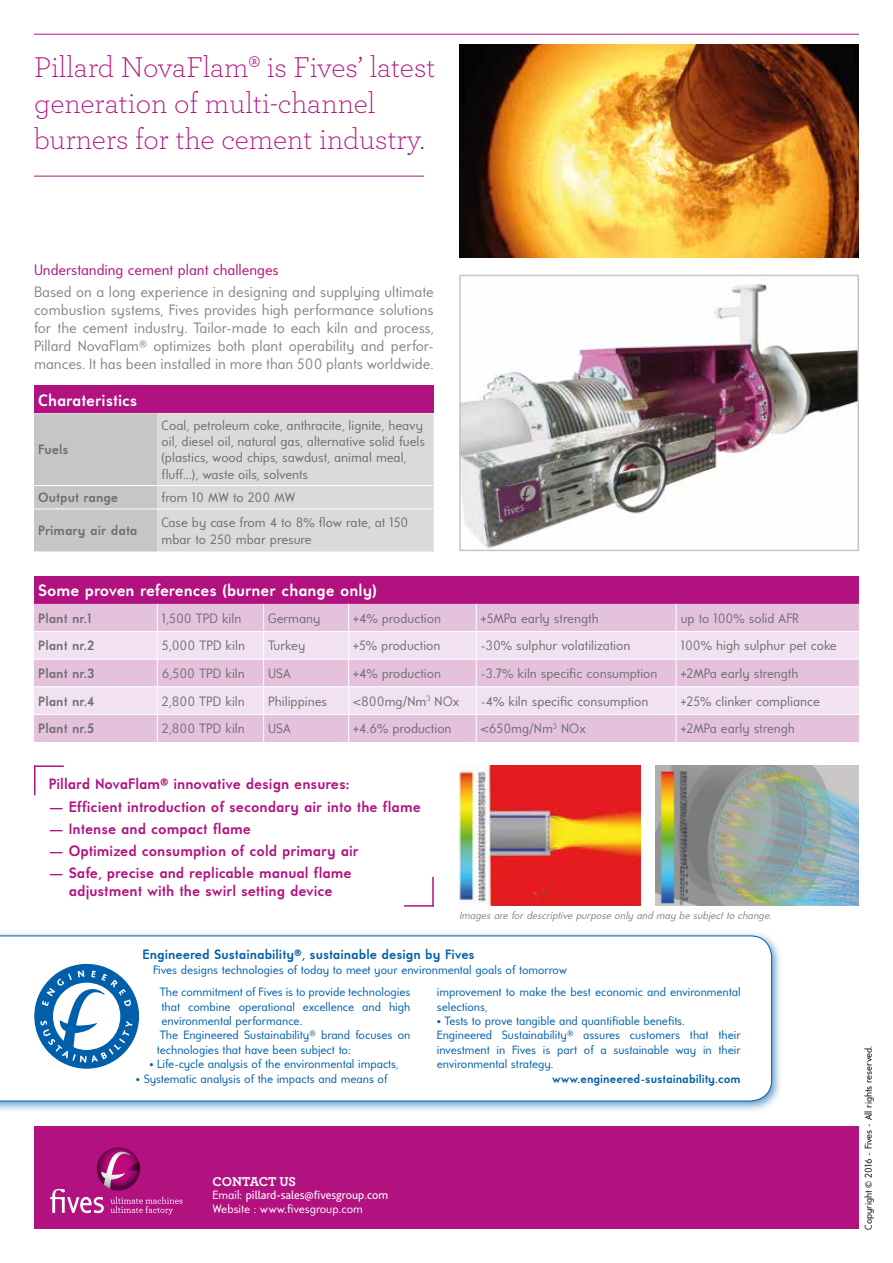
<style>
.page{position:relative;width:893px;height:1263px;background:#fff}
.page>*{position:absolute;margin:0;border:0;box-sizing:border-box;transform-origin:0 0}
.t1{font:300 30px/36px "Archer";color:#b11280}
.t2{font:700 16.5px "Universalis ADF Std";color:#fff}
.t3{font:15px/18px "Universalis ADF Std";color:#878787;text-align:justify}
.t4{font:700 15px/18px "Universalis ADF Std";color:#b11280;text-align:center}
.t5{font:15px "Universalis ADF Std";color:#b11280}
.t6{font:13.5px/16.2px "Universalis ADF Std";color:#706f6f}
.t7{font:700 13.5px "Universalis ADF Std";color:#706f6f}
.t8{font:700 13.5px "Universalis ADF Std";color:#005faa}
.t9{font:700 13.5px "Archer";letter-spacing:-.02em;color:#fff}
.t10{font:12px/14.4px "Universalis ADF Std";color:#005faa}
.t11{font:12px "Bliss 2";color:#fff}
.t12{font:700 12px "Universalis ADF Std";color:#005faa}
.t13{font:12px "Universalis ADF Std";color:#fff}
.t14{font:italic 10.5px "Universalis ADF Std";color:#858584}
.t15{font:9.75px "Universalis ADF Std";color:#000}
.s1{font-family:"Universalis ADF Std"}
</style>
<div class="page">
<div style="left:34px;top:1127px;width:825px;height:102px;background:#b11280"></div>
<hr style="left:34px;top:34px;width:825px;height:1px;background:#b11280">
<hr style="left:34px;top:176px;width:390px;height:1px;background:#b11280">
<svg style="left:97px;top:1147px;width:43px;height:43px"></svg>
<svg style="left:50px;top:1152px;width:132px;height:62px"></svg>
<img style="left:459px;top:45px;width:400px;height:212px">
<img style="left:462px;top:279px;width:394px;height:269px">
<div style="left:459px;top:275px;width:400px;height:276px;border:2px solid #c6c6c6"></div>
<div style="left:0;top:930px;width:783px;height:183px;background:#005faa;opacity:.6"></div>
<svg style="left:0;top:935px;width:772px;height:166px"></svg>
<svg style="left:34px;top:963px;width:106px;height:106px"></svg>
<div style="left:34px;top:386px;width:400px;height:27px;background:#b11280"></div>
<svg style="left:34px;top:413px;width:400px;height:138px"></svg>
<hr style="left:34px;top:485px;width:123px;height:1px;background:#fff">
<hr style="left:157px;top:485px;width:277px;height:1px;background:#fff">
<hr style="left:34px;top:509px;width:123px;height:1px;background:#fff">
<hr style="left:157px;top:509px;width:277px;height:1px;background:#fff">
<hr style="left:432px;top:877px;width:2px;height:30px;background:#b11280">
<hr style="left:404px;top:905px;width:30px;height:2px;background:#b11280">
<hr style="left:34px;top:765px;width:2px;height:30px;background:#b11280">
<hr style="left:34px;top:765px;width:30px;height:2px;background:#b11280">
<img style="left:458px;top:766px;width:182px;height:140px">
<img style="left:656px;top:765px;width:203px;height:141px">
<div style="left:34px;top:576px;width:825px;height:28px;background:#b11280"></div>
<div style="left:34px;top:604px;width:825px;height:138px;background:#e4c2de"></div>
<svg style="left:34px;top:632px;width:825px;height:82px;fill:#f2e1f0"></svg>
<hr style="left:264px;top:631px;width:85px;height:1px;background:#fff">
<hr style="left:349px;top:631px;width:127px;height:1px;background:#fff">
<hr style="left:476px;top:631px;width:200px;height:1px;background:#fff">
<hr style="left:264px;top:659px;width:85px;height:1px;background:#fff">
<hr style="left:349px;top:659px;width:127px;height:1px;background:#fff">
<hr style="left:476px;top:659px;width:200px;height:1px;background:#fff">
<hr style="left:264px;top:686px;width:85px;height:1px;background:#fff">
<hr style="left:349px;top:686px;width:127px;height:1px;background:#fff">
<hr style="left:476px;top:686px;width:200px;height:1px;background:#fff">
<hr style="left:264px;top:714px;width:85px;height:1px;background:#fff">
<hr style="left:349px;top:714px;width:127px;height:1px;background:#fff">
<svg style="left:348px;top:604px;width:1px;height:138px"></svg>
<hr style="left:476px;top:714px;width:200px;height:1px;background:#fff">
<svg style="left:476px;top:604px;width:1px;height:138px"></svg>
<hr style="left:34px;top:631px;width:123px;height:1px;background:#fff">
<hr style="left:157px;top:631px;width:107px;height:1px;background:#fff">
<hr style="left:34px;top:659px;width:123px;height:1px;background:#fff">
<hr style="left:157px;top:659px;width:107px;height:1px;background:#fff">
<hr style="left:34px;top:686px;width:123px;height:1px;background:#fff">
<hr style="left:157px;top:686px;width:107px;height:1px;background:#fff">
<hr style="left:34px;top:714px;width:123px;height:1px;background:#fff">
<hr style="left:157px;top:714px;width:107px;height:1px;background:#fff">
<svg style="left:157px;top:604px;width:1px;height:138px"></svg>
<svg style="left:263px;top:604px;width:1px;height:138px"></svg>
<hr style="left:676px;top:631px;width:183px;height:1px;background:#fff">
<hr style="left:676px;top:659px;width:183px;height:1px;background:#fff">
<hr style="left:676px;top:686px;width:183px;height:1px;background:#fff">
<hr style="left:676px;top:714px;width:183px;height:1px;background:#fff">
<svg style="left:676px;top:604px;width:1px;height:138px"></svg>
<h1 class="t1" style="left:34px;top:48px;width:403px">Pillard NovaFlam® is Fives’ latest generation of multi-channel burners for the cement industry.</h1>
<p class="t5" style="left:34px;top:260px;width:246px">Understanding cement plant challenges</p>
<p class="t3" style="left:34px;top:283px;width:401px">Based on a long experience in designing and supplying ultimate combustion systems, Fives provides high performance solutions for the cement industry. Tailor-made to each kiln and process, Pillard NovaFlam® optimizes both plant operability and perfor&shy;mances. It has been installed in more than 500 plants worldwide.</p>
<p class="t2" style="left:38px;top:390px;width:101px">Charateristics</p>
<p class="t7" style="left:38px;top:441px;width:32px">Fuels</p>
<p class="t6" style="left:162px;top:417px;width:265px">Coal, petroleum coke, anthracite, lignite, heavy oil, diesel oil, natural gas, alternative solid fuels (plastics, wood chips, sawdust, animal meal, fluff…), waste oils, solvents</p>
<p class="t7" style="left:38px;top:489px;width:81px">Output range</p>
<p class="t6" style="left:162px;top:489px;width:135px">from 10 MW to 200 MW</p>
<p class="t7" style="left:38px;top:522px;width:101px">Primary air data</p>
<p class="t6" style="left:162px;top:514px;width:248px">Case by case from 4 to 8% flow rate, at 150 mbar to 250 mbar presure</p>
<p class="t2" style="left:38px;top:580px;width:340px">Some proven references (burner change only)</p>
<p class="t7" style="left:38px;top:610px;width:55px">Plant nr.1</p>
<p class="t6" style="left:162px;top:609px;width:81px">1,500 TPD kiln</p>
<p class="t6" style="left:268px;top:609px;width:54px">Germany</p>
<p class="t6" style="left:353px;top:609px;width:89px">+4% production</p>
<p class="t6" style="left:481px;top:609px;width:119px">+5MPa early strength</p>
<p class="t6" style="left:681px;top:609px;width:120px">up to 100% solid AFR</p>
<p class="t7" style="left:38px;top:637px;width:58px">Plant nr.2</p>
<p class="t6" style="left:162px;top:637px;width:85px">5,000 TPD kiln</p>
<p class="t6" style="left:268px;top:637px;width:39px">Turkey</p>
<p class="t6" style="left:353px;top:637px;width:89px">+5% production</p>
<p class="t6" style="left:481px;top:637px;width:151px">-30% sulphur volatilization</p>
<p class="t6" style="left:681px;top:637px;width:158px">100% high sulphur pet coke</p>
<p class="t7" style="left:38px;top:665px;width:58px">Plant nr.3</p>
<p class="t6" style="left:162px;top:665px;width:84px">6,500 TPD kiln</p>
<p class="t6" style="left:268px;top:665px;width:24px">USA</p>
<p class="t6" style="left:353px;top:665px;width:89px">+4% production</p>
<p class="t6" style="left:481px;top:665px;width:178px">-3.7% kiln specific consumption</p>
<p class="t6" style="left:681px;top:665px;width:119px">+2MPa early strength</p>
<p class="t7" style="left:38px;top:693px;width:58px">Plant nr.4</p>
<p class="t6" style="left:162px;top:692px;width:84px">2,800 TPD kiln</p>
<p class="t6" style="left:268px;top:692px;width:60px">Philippines</p>
<p class="t6" style="left:353px;top:692px;width:108px">&lt;800mg/Nm<sup>3</sup> NOx</p>
<p class="t6" style="left:481px;top:693px;width:169px">-4% kiln specific consumption</p>
<p class="t6" style="left:681px;top:693px;width:141px">+25% clinker compliance</p>
<p class="t7" style="left:38px;top:720px;width:58px">Plant nr.5</p>
<p class="t6" style="left:162px;top:720px;width:84px">2,800 TPD kiln</p>
<p class="t6" style="left:268px;top:720px;width:24px">USA</p>
<p class="t6" style="left:353px;top:720px;width:100px">+4.6% production</p>
<p class="t6" style="left:481px;top:720px;width:106px">&lt;650mg/Nm<sup>3</sup> NOx</p>
<p class="t6" style="left:681px;top:720px;width:116px">+2MPa early strengh</p>
<p class="t4" style="left:49px;top:775px;width:302px">Pillard NovaFlam® innovative design ensures:</p>
<p class="t4" style="left:49px;top:797px;width:373px">— Efficient introduction of secondary air into the flame</p>
<p class="t4" style="left:49px;top:819px;width:203px">— Intense and compact flame</p>
<p class="t4" style="left:49px;top:842px;width:311px">— Optimized consumption of cold primary air</p>
<p class="t4" style="left:49px;top:864px;width:304px">— Safe, precise and replicable manual flame adjustment with the swirl setting device</p>
<p class="t14" style="left:459px;top:909px;width:314px">Images are for descriptive purpose only and may be subject to change.</p>
<p class="t8" style="left:143px;top:946px;width:334px">Engineered Sustainability®, sustainable design by Fives</p>
<p class="t10" style="left:153px;top:962px;width:415px">Fives designs technologies of today to meet your environmental goals of tomorrow</p>
<p class="t10" style="left:160px;top:984px;width:252px">The commitment of Fives is to provide technologies</p>
<p class="t10" style="left:161px;top:999px;width:250px">that combine operational excellence and high</p>
<p class="t10" style="left:161px;top:1013px;width:142px">environmental performance.</p>
<p class="t10" style="left:160px;top:1028px;width:252px">The Engineered Sustainability® brand focuses on</p>
<p class="t10" style="left:157px;top:1042px;width:195px">technologies that have been subject to:</p>
<p class="t10" style="left:149px;top:1056px;width:251px">• Life-cycle analysis of the environmental impacts,</p>
<p class="t10" style="left:136px;top:1071px;width:253px">• Systematic analysis of the impacts and means of</p>
<p class="t10" style="left:437px;top:984px;width:305px">improvement to make the best economic and environmental selections,</p>
<p class="t10" style="left:437px;top:1013px;width:305px">• Tests to prove tangible and quantifiable benefits.<br>Engineered Sustainability® assures customers that their investment in Fives is part of a sustainable way in their environmental strategy.</p>
<p class="t12" style="left:552px;top:1071px;width:190px">www.engineered-sustainability.com</p>
<p class="t9" style="left:213px;top:1171px;width:85px">CONTACT US</p>
<p class="t11" style="left:213px;top:1188px;width:177px"><span class="s1">Email:</span> pillard-sales@fivesgroup.com</p>
<p class="t13" style="left:213px;top:1201px;width:152px">Website : www.fivesgroup.com</p>
<p class="t15" style="left:862px;top:1230px;width:186px;rotate:-90deg">Copyright © 2016 - Fives - All rights reserved.</p>
</div>
